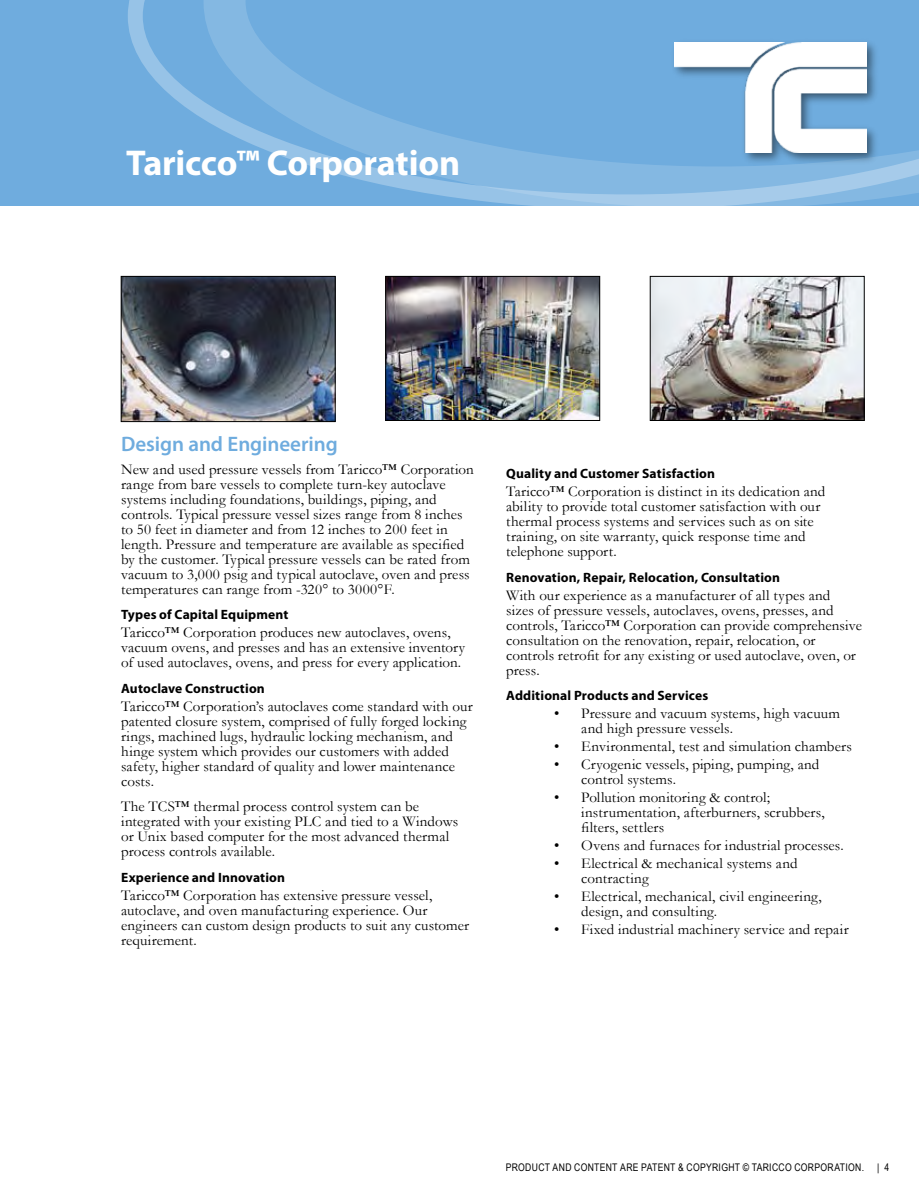
<style>
.page{position:relative;width:919px;height:1189px;background:#fff}
.page>*{position:absolute;margin:0;border:0;box-sizing:border-box;transform-origin:0 0}
.t1{font:700 36px "Myriad Pro";letter-spacing:-.01em;color:#fff}
.t2{font:600 21px "Myriad Pro";letter-spacing:-.005em;color:#6facde}
.t3{font:15px/15px "Garamond";letter-spacing:.005em;color:#000}
.t4{font:700 13.5px "Myriad Pro";letter-spacing:.01em;color:#000}
.t5{font:10.5px "Arial Narrow";letter-spacing:.03em;color:#000}
</style>
<div class="page">
<img style="left:123px;top:278px;width:210px;height:142px">
<div style="left:121px;top:276px;width:214px;height:146px;border:1px solid #000"></div>
<img style="left:387px;top:278px;width:210px;height:140px">
<div style="left:385px;top:276px;width:214px;height:144px;border:1px solid #000"></div>
<img style="left:652px;top:278px;width:210px;height:140px">
<div style="left:650px;top:276px;width:214px;height:144px;border:1px solid #000"></div>
<div style="left:0;top:0;width:918px;height:206px;background:#6facde"></div>
<svg style="left:128px;top:0;width:75px;height:119px"></svg>
<svg style="left:203px;top:0;width:715px;height:206px"></svg>
<div style="left:670px;top:38px;width:209px;height:128px;background:#000;opacity:.5"></div>
<img style="left:674px;top:43px;width:191px;height:109px">
<h1 class="t1" style="left:126px;top:139px;width:335px">Taricco™ Corporation</h1>
<h2 class="t2" style="left:121px;top:431px;width:218px">Design and Engineering</h2>
<p class="t3" style="left:121px;top:461px;width:354px">New and used pressure vessels from Taricco™ Corporation range from bare vessels to complete turn-key autoclave systems including foundations, buildings, piping, and controls. Typical pressure vessel sizes range from 8 inches to 50 feet in diameter and from 12 inches to 200 feet in length. Pressure and temperature are available as specified by the customer. Typical pressure vessels can be rated from vacuum to 3,000 psig and typical autoclave, oven and press temperatures can range from -320° to 3000°F.</p>
<p class="t4" style="left:121px;top:606px;width:169px">Types of Capital Equipment</p>
<p class="t3" style="left:121px;top:625px;width:345px">Taricco™ Corporation produces new autoclaves, ovens, vacuum ovens, and presses and has an extensive inventory of used autoclaves, ovens, and press for every application.</p>
<p class="t4" style="left:121px;top:679px;width:145px">Autoclave Construction</p>
<p class="t3" style="left:121px;top:698px;width:353px">Taricco™ Corporation’s autoclaves come standard with our patented closure system, comprised of fully forged locking rings, machined lugs, hydraulic locking mechanism, and hinge system which provides our customers with added safety, higher standard of quality and lower maintenance costs.</p>
<p class="t3" style="left:121px;top:799px;width:338px">The TCS™ thermal process control system can be integrated with your existing PLC and tied to a Windows or Unix based computer for the most advanced thermal process controls available.</p>
<p class="t4" style="left:121px;top:868px;width:165px">Experience and Innovation</p>
<p class="t3" style="left:121px;top:887px;width:349px">Taricco™ Corporation has extensive pressure vessel, autoclave, and oven manufacturing experience. Our engineers can custom design products to suit any customer requirement.</p>
<p class="t4" style="left:506px;top:465px;width:210px">Quality and Customer Satisfaction</p>
<p class="t3" style="left:506px;top:484px;width:320px">Taricco™ Corporation is distinct in its dedication and ability to provide total customer satisfaction with our thermal process systems and services such as on site training, on site warranty, quick response time and telephone support.</p>
<p class="t4" style="left:506px;top:568px;width:275px">Renovation, Repair, Relocation, Consultation</p>
<p class="t3" style="left:506px;top:587px;width:357px">With our experience as a manufacturer of all types and<br>sizes of pressure vessels, autoclaves, ovens, presses, and controls, Taricco™ Corporation can provide comprehensive consultation on the renovation, repair, relocation, or controls retrofit for any existing or used autoclave, oven, or press.</p>
<p class="t4" style="left:506px;top:687px;width:203px">Additional Products and Services</p>
<p class="t3" style="left:581px;top:706px;width:260px">Pressure and vacuum systems, high vacuum and high pressure vessels.</p>
<p class="t3" style="left:581px;top:737px;width:272px;line-height:18px">Environmental, test and simulation chambers<br>Cryogenic vessels, piping, pumping, and</p>
<p class="t3" style="left:581px;top:770px;width:190px;line-height:18px">control systems.<br>Pollution monitoring &amp; control;</p>
<p class="t3" style="left:581px;top:805px;width:245px">instrumentation, afterburners, scrubbers, filters, settlers</p>
<p class="t3" style="left:581px;top:836px;width:264px;line-height:18px">Ovens and furnaces for industrial processes.<br>Electrical &amp; mechanical systems and</p>
<p class="t3" style="left:581px;top:869px;width:242px;line-height:18px">contracting<br>Electrical, mechanical, civil engineering,</p>
<p class="t3" style="left:581px;top:902px;width:269px;line-height:18px">design, and consulting.<br>Fixed industrial machinery service and repair</p>
<p class="t3" style="left:554px;top:706px;width:7px">•</p>
<p class="t3" style="left:554px;top:737px;width:7px;line-height:18px">• •</p>
<p class="t3" style="left:554px;top:790px;width:7px">•</p>
<p class="t3" style="left:554px;top:836px;width:7px;line-height:18px">• •</p>
<p class="t3" style="left:554px;top:889px;width:7px">•</p>
<p class="t3" style="left:554px;top:922px;width:7px">•</p>
<p class="t5" style="left:505px;top:1159px;width:360px">PRODUCT AND CONTENT ARE PATENT &amp; COPYRIGHT © TARICCO CORPORATION.</p>
<p class="t5" style="left:877px;top:1159px;width:14px">| 4</p>
</div>
